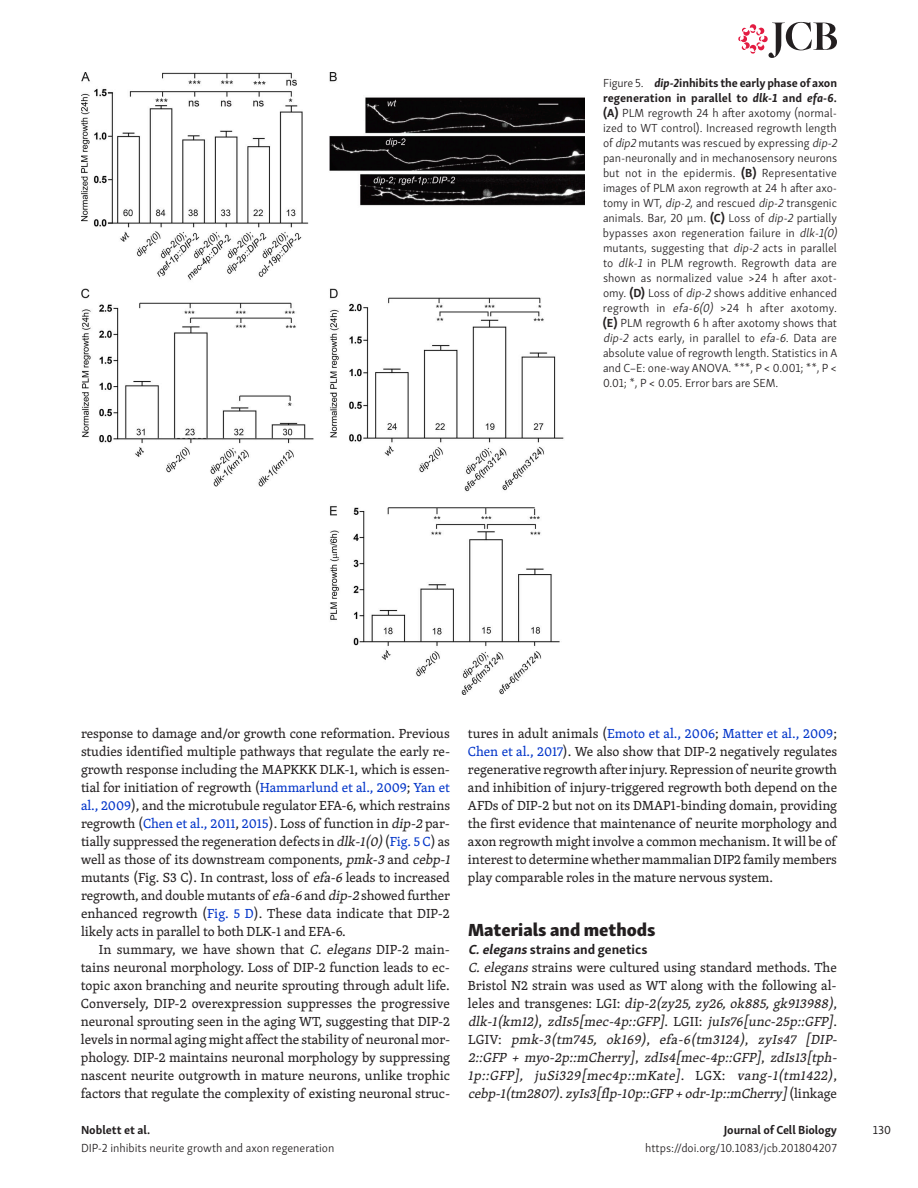
<style>
.page{position:relative;width:918px;height:1188px;background:#fff}
.page>*{position:absolute;margin:0;border:0;box-sizing:border-box;transform-origin:0 0}
.t1{font:18px "Skolar Sans PE Eb";color:#231f20}
.t2{font:13.5px/18px "Skolar PE";letter-spacing:-.005em;color:#231f20;text-align:justify}
.t3{font:italic 13.5px/18px "Skolar PE";color:#231f20}
.t4{font:700 13.5px "Skolar Sans PE";color:#231f20}
.t5{font:300 12px/15px "Skolar Sans PE";letter-spacing:-.005em;color:#231f20}
.t6{font:700 12px "Skolar Sans PE";letter-spacing:-.005em;color:#231f20}
.t7{font:12px "Skolar Sans PE";color:#231f20}
.s1{font-weight:700;font-style:italic}
.s2{font-weight:700}
.s3{font-style:italic}
.s4{color:#0034c9}
.s5{font-style:normal}
</style>
<div class="page">
<svg style="left:738px;top:22px;width:99px;height:36px"></svg>
<img style="left:81px;top:72px;width:504px;height:623px">
<p class="t5" style="left:603px;top:75px;width:238px">Figure 5. <span class="s1">dip-2</span><span class="s2">inhibits the early phase of axon regeneration in parallel to</span> <span class="s1">dlk-1</span> <span class="s2">and</span> <span class="s1">efa-6</span><span class="s2">. (A)</span> PLM regrowth 24 h after axotomy (normal&shy;ized to WT control). Increased regrowth length of <span class="s3">dip2</span> mutants was rescued by expressing <span class="s3">dip-2 </span>pan-neuronally and in mechanosensory neurons but not in the epidermis. <span class="s2">(B)</span> Representative images of PLM axon regrowth at 24 h after axo&shy;tomy in WT, <span class="s3">dip-2</span>, and rescued <span class="s3">dip-2</span> transgenic animals. Bar, 20 µm. <span class="s2">(C)</span> Loss of <span class="s3">dip-2</span> partially bypasses axon regeneration failure in <span class="s3">dlk-1(0) </span>mutants, suggesting that <span class="s3">dip-2</span> acts in parallel to <span class="s3">dlk-1</span> in PLM regrowth. Regrowth data are shown as normalized value &gt;24 h after axot&shy;omy. <span class="s2">(D)</span> Loss of <span class="s3">dip-2</span> shows additive enhanced regrowth in <span class="s3">efa-6(0)</span> &gt;24 h after axotomy. <span class="s2">(E)</span> PLM regrowth 6 h after axotomy shows that <span class="s3">dip-2</span> acts early, in parallel to <span class="s3">efa-6.</span> Data are absolute value of regrowth length. Statistics in A and C–E: one-way ANOVA. ***, P &lt; 0.001; **, P &lt; 0.01; *, P &lt; 0.05. Error bars are SEM.</p>
<p class="t2" style="left:81px;top:724px;width:374px;text-align:left">response to damage and/or growth cone reformation. Previous studies identified multiple pathways that regulate the early re&shy;growth response including the MAPKKK DLK-1, which is essen&shy;tial for initiation of regrowth (<span class="s4">Hammarlund et al., 2009</span>; <span class="s4">Yan et al., 2009</span>), and the microtubule regulator EFA-6, which restrains regrowth (<span class="s4">Chen et al., 2011</span>, <span class="s4">2015</span>). Loss of function in <span class="s3">dip-2</span> par&shy;tially suppressed the regeneration defects in <span class="s3">dlk-1(0)</span>(<span class="s4">Fig. 5 C</span>) as well as those of its downstream components, <span class="s3">pmk-3</span> and <span class="s3">cebp-1 </span>mutants (Fig. S3 C). In contrast, loss of <span class="s3">efa-6</span> leads to increased regrowth, and double mutants of <span class="s3">efa-6</span> and <span class="s3">dip-2</span> showed further enhanced regrowth (<span class="s4">Fig. 5 D</span>). These data indicate that DIP-2 likely acts in parallel to both DLK-1 and EFA-6.</p>
<p class="t2" style="left:81px;top:940px;width:371px;text-indent:18px">In summary, we have shown that <span class="s3">C. elegans</span> DIP-2 main&shy;tains neuronal morphology. Loss of DIP-2 function leads to ec&shy;topic axon branching and neurite sprouting through adult life.<br>Conversely, DIP-2 overexpression suppresses the progressive neuronal sprouting seen in the aging WT, suggesting that DIP-2 levels in normal aging might affect the stability of neuronal mor&shy;phology. DIP-2 maintains neuronal morphology by suppressing nascent neurite outgrowth in mature neurons, unlike trophic factors that regulate the complexity of existing neuronal struc-</p>
<p class="t6" style="left:81px;top:1120px;width:71px">Noblett et al.</p>
<p class="t5" style="left:81px;top:1140px;width:255px">DIP-2 inhibits neurite growth and axon regeneration</p>
<p class="t2" style="left:468px;top:724px;width:371px">tures in adult animals (<span class="s4">Emoto et al., 2006</span>; <span class="s4">Matter et al., 2009</span>; <span class="s4">Chen et al., 2017</span>). We also show that DIP-2 negatively regulates regenerative regrowth after injury. Repression of neurite growth and inhibition of injury-triggered regrowth both depend on the AFDs of DIP-2 but not on its DMAP1-binding domain, providing the first evidence that maintenance of neurite morphology and axon regrowth might involve a common mechanism. It will be of interest to determine whether mammalian DIP2 family members play comparable roles in the mature nervous system.</p>
<h1 class="t1" style="left:468px;top:914px;width:189px">Materials and methods</h1>
<p class="t4" style="left:468px;top:938px;width:181px"><span class="s3">C.elegans</span>strains and genetics</p>
<p class="t3" style="left:468px;top:958px;width:374px">C.elegans<span class="s5">strains were cultured using standard methods. The Bristol N2 strain was used as WT along with the following al&shy;l e l e s a n d t r a n s g e n e s : L G I :</span> dip-2(zy25,zy26,ok885,gk913988)<span class="s5">, </span>dlk-1(km12)<span class="s5">,</span> zdIs5[mec-4p::GFP]<span class="s5">. L G I I :</span> juIs76[unc-25p::GFP]<span class="s5">.<br>L G I V :</span> pmk-3(tm745, ok169)<span class="s5">,</span> efa-6(tm3124)<span class="s5">,</span> zyIs47 [DIP-2::GFP + myo-2p::mCherry]<span class="s5">,</span> zdIs4[mec-4p::GFP]<span class="s5">,</span> zdIs13[tph-1p::GFP], juSi329[mec4p::mKate]<span class="s5">. L G X :</span> vang-1(tm1422)<span class="s5">, </span>cebp-1(tm2807)<span class="s5">.</span> zyIs3[flp-10p::GFP + odr-1p::mCherry]<span class="s5">( l i n k a g e</span></p>
<p class="t6" style="left:724px;top:1120px;width:115px">Journal of Cell Biology</p>
<p class="t5" style="left:645px;top:1140px;width:193px">https://doi.org/10.1083/jcb.201804207</p>
<p class="t7" style="left:873px;top:1121px;width:20px">130</p>
</div>
